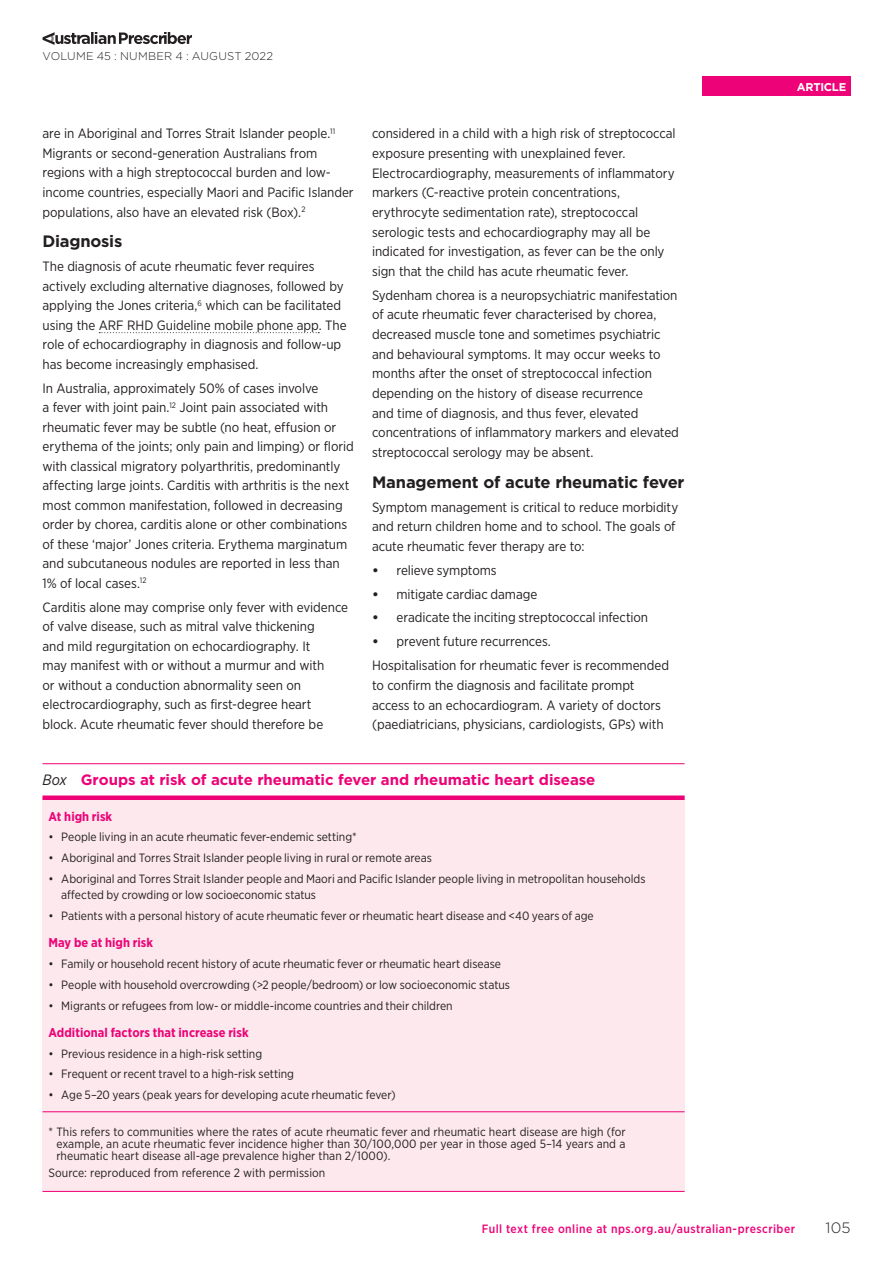
<style>
.page{position:relative;width:893px;height:1263px;background:#fff}
.page>*{position:absolute;margin:0;border:0;box-sizing:border-box;transform-origin:0 0}
.Subheading_Level_1{font:700 16.5px "Gotham";letter-spacing:-.015em;color:#231f20}
.Table_Fig_Header{font:700 15px "Gotham";letter-spacing:-.005em;color:#ed0277}
.t1{font:300 15px "Gotham";color:#231f20}
.Body_Text{font:13.5px/19.5px "Gotham Narrow";letter-spacing:-.005em;color:#231f20}
.Table_Fig_Text_Subhe{font:700 12.75px "Gotham Narrow";color:#ed0277}
.Table_Fig_Legend{font:12px/12px "Gotham Narrow";color:#231f20}
.t2{font:500 12px "Gotham Narrow";letter-spacing:.035em;color:#ed0277}
.t3{font:300 11.25px "Gotham";letter-spacing:.02em;color:#231f20}
.t4{font:700 11.25px "Gotham";letter-spacing:-.02em;color:#fff}
.s1{font-family:"Gotham";font-weight:700}
.s2{font-family:"Gotham Narrow";font-weight:400;font-style:italic;color:#231f20}
</style>
<div class="page">
<div style="left:702px;top:77px;width:148px;height:19px;background:#ed0277"></div>
<svg style="left:43px;top:32px;width:149px;height:13px"></svg>
<svg style="left:99px;top:332px;width:220px;height:1px"></svg>
<div style="left:43px;top:798px;width:642px;height:314px;background:#fce8ed"></div>
<div style="left:43px;top:1112px;width:642px;height:79px;background:#fce8ed"></div>
<hr style="left:43px;top:763px;width:642px;height:1px;background:#ed0277">
<div style="left:43px;top:795px;width:642px;height:5px;background:#ed0277"></div>
<hr style="left:43px;top:1111px;width:642px;height:1px;background:#ed0277">
<hr style="left:43px;top:1191px;width:642px;height:1px;background:#ed0277">
<p class="t3" style="left:43px;top:48px;width:232px">VOLUME 45 : NUMBER 4 : AUGUST 2022</p>
<p class="Body_Text" style="left:43px;top:124px;width:313px">are in Aboriginal and Torres Strait Islander people.<sup>11<br></sup>Migrants or second-generation Australians from regions with a high streptococcal burden and low&shy;income countries, especially Maori and Pacific Islander populations, also have an elevated risk (Box).<sup>2</sup></p>
<p class="Subheading_Level_1" style="left:43px;top:230px;width:81px">Diagnosis</p>
<p class="Body_Text" style="left:43px;top:256px;width:306px">The diagnosis of acute rheumatic fever requires actively excluding alternative diagnoses, followed by applying the Jones criteria,<sup>6</sup> which can be facilitated using the ARF RHD Guideline mobile phone app. The role of echocardiography in diagnosis and follow-up has become increasingly emphasised.</p>
<p class="Body_Text" style="left:43px;top:378px;width:313px">In Australia, approximately 50% of cases involve<br>a fever with joint pain.<sup>12</sup> Joint pain associated with rheumatic fever may be subtle (no heat, effusion or erythema of the joints; only pain and limping) or florid with classical migratory polyarthritis, predominantly affecting large joints. Carditis with arthritis is the next most common manifestation, followed in decreasing order by chorea, carditis alone or other combinations of these ‘major’ Jones criteria. Erythema marginatum and subcutaneous nodules are reported in less than 1% of local cases.<sup>12</sup></p>
<p class="Body_Text" style="left:43px;top:597px;width:307px">Carditis alone may comprise only fever with evidence of valve disease, such as mitral valve thickening<br>and mild regurgitation on echocardiography. It<br>may manifest with or without a murmur and with<br>or without a conduction abnormality seen on electrocardiography, such as first-degree heart block. Acute rheumatic fever should therefore be</p>
<p class="Body_Text" style="left:372px;top:124px;width:305px">considered in a child with a high risk of streptococcal exposure presenting with unexplained fever.<br>Electrocardiography, measurements of inflammatory markers (C-reactive protein concentrations, erythrocyte sedimentation rate), streptococcal serologic tests and echocardiography may all be indicated for investigation, as fever can be the only sign that the child has acute rheumatic fever.</p>
<p class="Body_Text" style="left:372px;top:285px;width:308px">Sydenham chorea is a neuropsychiatric manifestation of acute rheumatic fever characterised by chorea, decreased muscle tone and sometimes psychiatric and behavioural symptoms. It may occur weeks to months after the onset of streptococcal infection depending on the history of disease recurrence<br>and time of diagnosis, and thus fever, elevated concentrations of inflammatory markers and elevated streptococcal serology may be absent.</p>
<p class="Subheading_Level_1" style="left:372px;top:471px;width:314px">Management of acute rheumatic fever</p>
<p class="Body_Text" style="left:372px;top:497px;width:308px">Symptom management is critical to reduce morbidity and return children home and to school. The goals of acute rheumatic fever therapy are to:</p>
<p class="Body_Text" style="left:372px;top:560px;width:126px"><span class="s1">•</span> relieve symptoms</p>
<p class="Body_Text" style="left:372px;top:584px;width:167px"><span class="s1">•</span> mitigate cardiac damage</p>
<p class="Body_Text" style="left:372px;top:608px;width:278px"><span class="s1">•</span> eradicate the inciting streptococcal infection</p>
<p class="Body_Text" style="left:372px;top:632px;width:180px"><span class="s1">•</span> prevent future recurrences.</p>
<p class="Body_Text" style="left:372px;top:655px;width:298px">Hospitalisation for rheumatic fever is recommended to confirm the diagnosis and facilitate prompt access to an echocardiogram. A variety of doctors (paediatricians, physicians, cardiologists, GPs) with</p>
<p class="Table_Fig_Header" style="left:43px;top:769px;width:554px"><span class="s2">Box</span> Groups at risk of acute rheumatic fever and rheumatic heart disease</p>
<p class="Table_Fig_Text_Subhe" style="left:49px;top:808px;width:65px">At high risk</p>
<p class="Table_Fig_Legend" style="left:49px;top:831px;width:310px">• People living in an acute rheumatic fever-endemic setting*</p>
<p class="Table_Fig_Legend" style="left:49px;top:852px;width:385px">• Aboriginal and Torres Strait Islander people living in rural or remote areas</p>
<p class="Table_Fig_Legend" style="left:61px;top:870px;width:586px;line-height:16.5px;text-indent:-13px">• Aboriginal and Torres Strait Islander people and Maori and Pacific Islander people living in metropolitan households affected by crowding or low socioeconomic status</p>
<p class="Table_Fig_Legend" style="left:49px;top:910px;width:547px">• Patients with a personal history of acute rheumatic fever or rheumatic heart disease and &lt;40 years of age</p>
<p class="Table_Fig_Text_Subhe" style="left:49px;top:935px;width:106px">May be at high risk</p>
<p class="Table_Fig_Legend" style="left:49px;top:958px;width:454px">• Family or household recent history of acute rheumatic fever or rheumatic heart disease</p>
<p class="Table_Fig_Legend" style="left:49px;top:978px;width:463px">• People with household overcrowding (&gt;2 people/bedroom) or low socioeconomic status</p>
<p class="Table_Fig_Legend" style="left:49px;top:999px;width:406px">• Migrants or refugees from low- or middle-income countries and their children</p>
<p class="Table_Fig_Text_Subhe" style="left:49px;top:1024px;width:202px">Additional factors that increase risk</p>
<p class="Table_Fig_Legend" style="left:49px;top:1047px;width:215px">• Previous residence in a high-risk setting</p>
<p class="Table_Fig_Legend" style="left:49px;top:1068px;width:247px">• Frequent or recent travel to a high-risk setting</p>
<p class="Table_Fig_Legend" style="left:49px;top:1088px;width:349px">• Age 5–20 years (peak years for developing acute rheumatic fever)</p>
<p class="Table_Fig_Legend" style="left:56px;top:1126px;width:571px;text-align:justify;text-indent:-8px">* This refers to communities where the rates of acute rheumatic fever and rheumatic heart disease are high (for example, an acute rheumatic fever incidence higher than 30/100,000 per year in those aged 5–14 years and a rheumatic heart disease all-age prevalence higher than 2/1000).</p>
<p class="Table_Fig_Legend" style="left:49px;top:1166px;width:278px">Source: reproduced from reference 2 with permission</p>
<p class="t4" style="left:797px;top:79px;width:51px">ARTICLE</p>
<p class="t2" style="left:482px;top:1221px;width:315px">Full text free online at nps.org.au/australian-prescriber</p>
<p class="t1" style="left:825px;top:1218px;width:26px">105</p>
</div>
